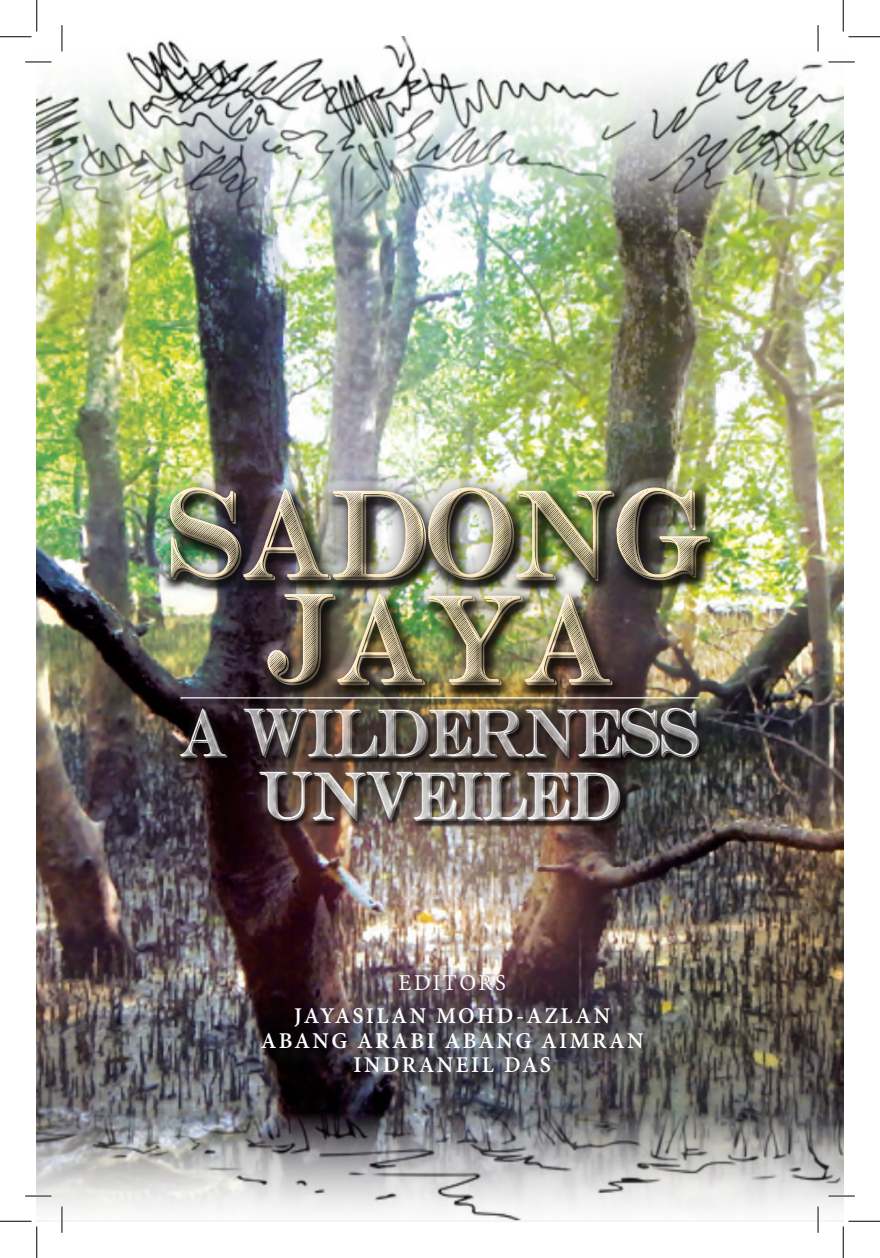
<style>
.page{position:relative;width:880px;height:1258px;background:#fff}
.page>*{position:absolute;margin:0;border:0;box-sizing:border-box;transform-origin:0 0}
.t1{font:89.6px/105px "Cash Currency";letter-spacing:.025em;color:#fee9bc;text-align:center}
.t2{font:47.77px/63px "Cash Currency";letter-spacing:.025em;color:#fff;text-align:center}
.t3{font:700 24.5px/24.5px "Adobe Devanagari";letter-spacing:.1em;color:#fff;text-align:center}
.t4{font:24.5px "Adobe Devanagari";letter-spacing:.1em;color:#fff}
</style>
<div class="page">
<img style="left:37px;top:376px;width:806px;height:423px">
<div style="left:172px;top:698px;width:537px;height:133px;background:#231f20;opacity:.75"></div>
<div style="left:175px;top:706px;width:531px;height:121px;background:#231f20;opacity:.75"></div>
<div style="left:164px;top:481px;width:559px;height:217px;background:#231f20;opacity:.75"></div>
<div style="left:151px;top:469px;width:576px;height:131px;background:#231f20;opacity:.75"></div>
<div style="left:158px;top:476px;width:562px;height:110px;background:#fff;opacity:.75"></div>
<div style="left:161px;top:484px;width:561px;height:109px;background:#231f20;opacity:.75"></div>
<div style="left:249px;top:575px;width:381px;height:130px;background:#231f20;opacity:.75"></div>
<div style="left:255px;top:582px;width:367px;height:109px;background:#fff;opacity:.75"></div>
<div style="left:260px;top:587px;width:364px;height:111px;background:#231f20;opacity:.75"></div>
<img style="left:37px;top:37px;width:806px;height:339px">
<img style="left:37px;top:799px;width:806px;height:422px">
<hr style="left:25px;top:61px;width:26px;height:2px;background:#fff">
<hr style="left:828px;top:61px;width:27px;height:2px;background:#fff">
<hr style="left:25px;top:1195px;width:26px;height:2px;background:#fff">
<hr style="left:828px;top:1195px;width:27px;height:2px;background:#fff">
<hr style="left:61px;top:25px;width:2px;height:26px;background:#fff">
<hr style="left:61px;top:1206px;width:2px;height:27px;background:#fff">
<hr style="left:817px;top:25px;width:2px;height:26px;background:#fff">
<hr style="left:817px;top:1206px;width:2px;height:27px;background:#fff">
<svg style="left:25px;top:62px;width:26px;height:1px"></svg>
<svg style="left:828px;top:62px;width:27px;height:1px"></svg>
<svg style="left:25px;top:1196px;width:26px;height:1px"></svg>
<svg style="left:828px;top:1196px;width:27px;height:1px"></svg>
<svg style="left:62px;top:25px;width:1px;height:26px"></svg>
<svg style="left:62px;top:1206px;width:1px;height:27px"></svg>
<svg style="left:818px;top:25px;width:1px;height:26px"></svg>
<svg style="left:818px;top:1206px;width:1px;height:27px"></svg>
<hr style="left:0;top:36px;width:32px;height:1px;background:#000">
<hr style="left:848px;top:36px;width:32px;height:1px;background:#000">
<hr style="left:0;top:1221px;width:32px;height:1px;background:#000">
<hr style="left:848px;top:1221px;width:32px;height:1px;background:#000">
<hr style="left:36px;top:0;width:1px;height:32px;background:#000">
<hr style="left:36px;top:1226px;width:1px;height:32px;background:#000">
<hr style="left:843px;top:0;width:1px;height:32px;background:#000">
<hr style="left:843px;top:1226px;width:1px;height:32px;background:#000">
<h1 class="t1" style="left:170px;top:488px;width:542px">SADONG<br>JAYA</h1>
<h2 class="t2" style="left:181px;top:705px;width:520px">A WILDERNESS<br>UNVEILED</h2>
<p class="t4" style="left:399px;top:969px;width:109px">EDITORS</p>
<p class="t3" style="left:261px;top:1006px;width:385px">JAYASILAN MOHD-AZLAN<br>ABANG ARABI ABANG AIMRAN<br>INDRANEIL DAS</p>
</div>
